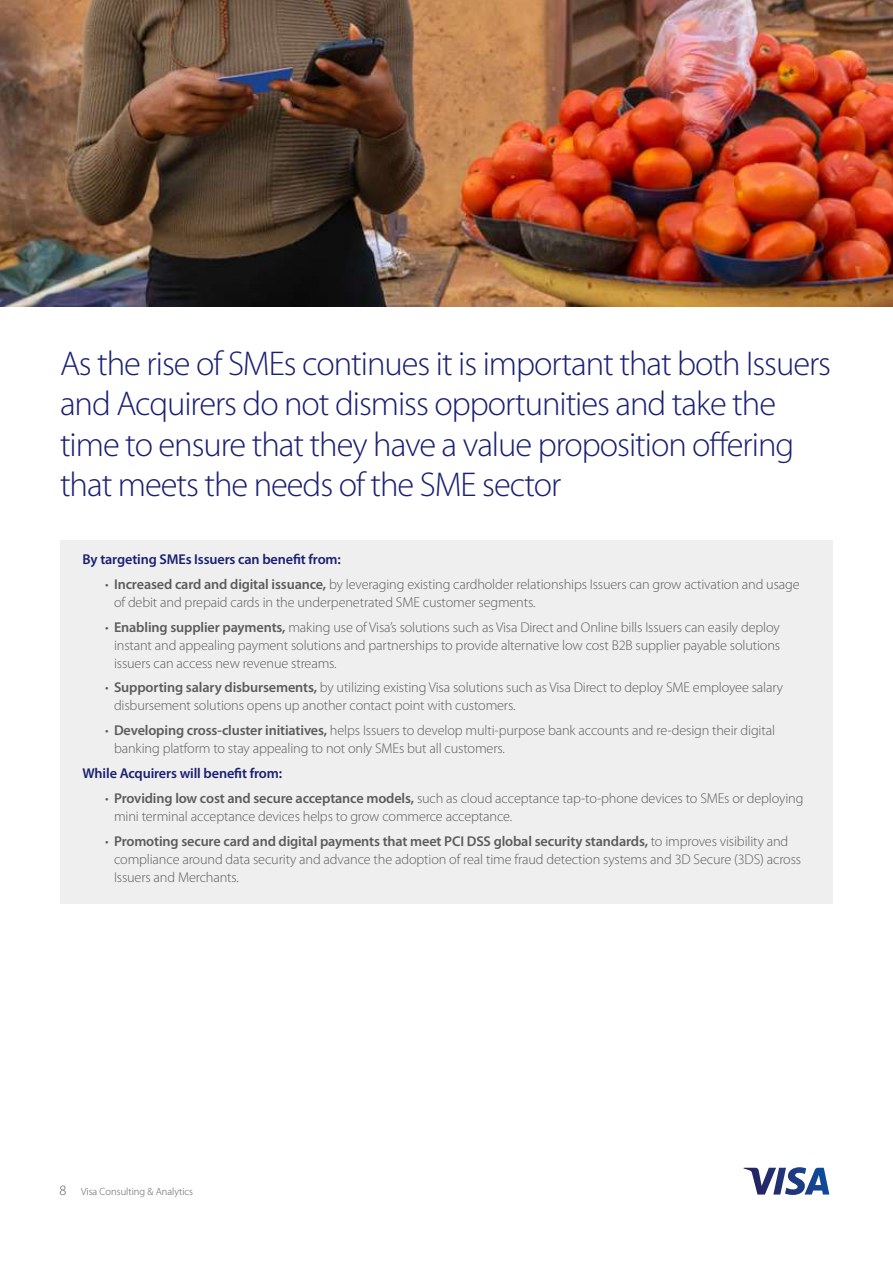
<style>
.page{position:relative;width:893px;height:1263px;background:#fff}
.page>*{position:absolute;margin:0;border:0;box-sizing:border-box;transform-origin:0 0}
.t1{font:300 34.5px/40.5px "Myriad Pro";letter-spacing:-.03em;color:#1a1f71}
.t2{font:300 14.25px/18px "Myriad Pro";letter-spacing:-.01em;color:#5c5c5c}
.t3{font:600 14.25px "Myriad Pro";letter-spacing:-.01em;color:#1a1f71}
.t4{font:300 10.5px "Myriad Pro";color:#5c5c5c}
.s1{font-weight:600}
.s2{font-size:14.25px}
</style>
<div class="page">
<svg style="left:743px;top:1167px;width:86px;height:28px"></svg>
<div style="left:60px;top:541px;width:773px;height:363px;background:#efeff0"></div>
<img style="left:0;top:0;width:893px;height:306px">
<h1 class="t1" style="left:60px;top:343px;width:773px">As the rise of SMEs continues it is important that both Issuers and Acquirers do not dismiss opportunities and take the time to ensure that they have a value proposition offering that meets the needs of the SME sector</h1>
<p class="t3" style="left:82px;top:550px;width:260px">By targeting SMEs Issuers can benefit from:</p>
<p class="t2" style="left:114px;top:575px;width:687px;text-indent:-9px">• <span class="s1">Increased card and digital issuance,</span> by leveraging existing cardholder relationships Issuers can grow activation and usage of debit and prepaid cards in the underpenetrated SME customer segments.</p>
<p class="t2" style="left:114px;top:618px;width:668px;text-align:justify;text-indent:-9px">• <span class="s1">Enabling supplier payments,</span> making use of Visa’s solutions such as Visa Direct and Online bills Issuers can easily deploy instant and appealing payment solutions and partnerships to provide alternative low cost B2B supplier payable solutions issuers can access new revenue streams.</p>
<p class="t2" style="left:114px;top:679px;width:671px;text-indent:-9px">• <span class="s1">Supporting salary disbursements,</span> by utilizing existing Visa solutions such as Visa Direct to deploy SME employee salary disbursement solutions opens up another contact point with customers.</p>
<p class="t2" style="left:114px;top:721px;width:662px;text-indent:-9px">• <span class="s1">Developing cross-cluster initiatives,</span> helps Issuers to develop multi-purpose bank accounts and re-design their digital banking platform to stay appealing to not only SMEs but all customers.</p>
<p class="t3" style="left:82px;top:764px;width:201px">While Acquirers will benefit from:</p>
<p class="t2" style="left:114px;top:789px;width:691px;text-indent:-9px">• <span class="s1">Providing low cost and secure acceptance models,</span> such as cloud acceptance tap-to-phone devices to SMEs or deploying mini terminal acceptance devices helps to grow commerce acceptance.</p>
<p class="t2" style="left:114px;top:832px;width:689px;text-indent:-9px">• <span class="s1">Promoting secure card and digital payments that meet PCI DSS global security standards,</span> to improves visibility and compliance around data security and advance the adoption of real time fraud detection systems and 3D Secure (3DS) across<br>Issuers and Merchants.</p>
<p class="t4" style="left:59px;top:1185px;width:135px"><span class="s2">8</span> Visa Consulting &amp; Analytics</p>
</div>
